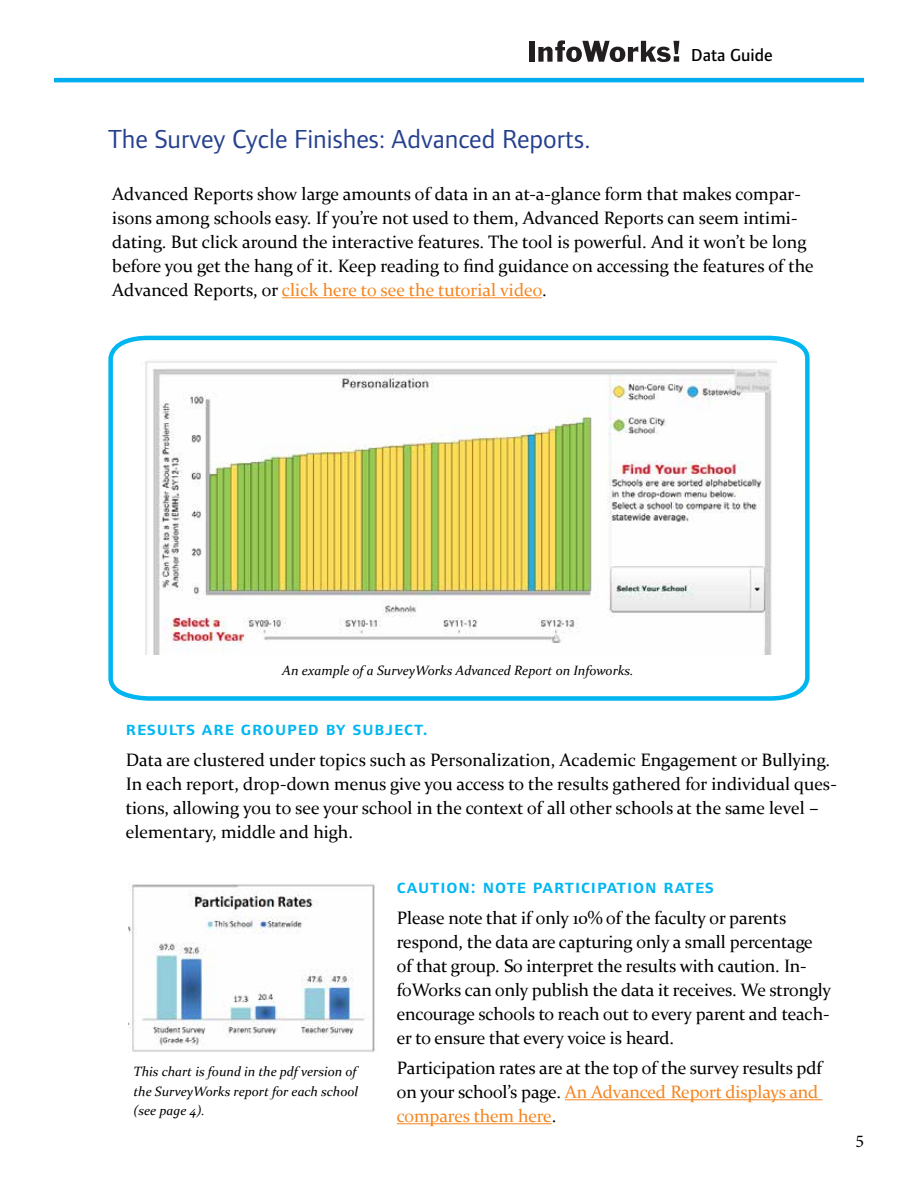
<style>
.page{position:relative;width:918px;height:1188px;background:#fff}
.page>*{position:absolute;margin:0;border:0;box-sizing:border-box;transform-origin:0 0}
.t1{font:27px "Foundry Form Sans";color:#25408f}
.t2{font:19.5px "Foundry Form Sans Demi SC";letter-spacing:.05em;color:#00b6f1}
.t3{font:18px/24px "Constantia";color:#000}
.t4{font:500 18px "Foundry Form Sans";color:#000}
.t5{font:18px "Minion Pro";color:#000}
.t6{font:italic 13.5px/19.5px "Constantia";color:#000;text-align:justify}
.s1{color:#f68621}
</style>
<div class="page">
<div style="left:529px;top:41px;width:6px;height:21px;background:#231f20"></div>
<svg style="left:538px;top:40px;width:141px;height:22px"></svg>
<hr style="left:54px;top:78px;width:810px;height:4px;background:#00aeef">
<svg style="left:108px;top:335px;width:702px;height:366px"></svg>
<img style="left:142px;top:359px;width:634px;height:295px">
<hr style="left:565px;top:1099px;width:258px;height:1px;background:#f68621">
<hr style="left:397px;top:1123px;width:155px;height:1px;background:#f68621">
<img style="left:129px;top:884px;width:246px;height:168px">
<hr style="left:282px;top:297px;width:260px;height:1px;background:#f68621">
<h1 class="t1" style="left:108px;top:123px;width:484px">The Survey Cycle Finishes: Advanced Reports.</h1>
<p class="t4" style="left:691px;top:45px;width:83px">Data Guide</p>
<p class="t3" style="left:112px;top:182px;width:703px">Advanced Reports show large amounts of data in an at-a-glance form that makes compar&shy;isons among schools easy. If you’re not used to them, Advanced Reports can seem intimi&shy;dating. But click around the interactive features. The tool is powerful. And it won’t be long before you get the hang of it. Keep reading to find guidance on accessing the features of the Advanced Reports, or <span class="s1">click here to see the tutorial video</span>.</p>
<p class="t6" style="left:282px;top:660px;width:353px">An example of a SurveyWorks Advanced Report on Infoworks.</p>
<p class="t2" style="left:126px;top:718px;width:303px">results are grouped by subject.</p>
<p class="t3" style="left:126px;top:747px;width:713px">Data are clustered under topics such as Personalization, Academic Engagement or Bullying.<br>In each report, drop-down menus give you access to the results gathered for individual ques&shy;tions, allowing you to see your school in the context of all other schools at the same level – elementary, middle and high.</p>
<p class="t6" style="left:134px;top:1061px;width:226px">This chart is found in the pdf version of the SurveyWorks report for each school (see page 4).</p>
<p class="t2" style="left:397px;top:876px;width:319px">caution: note participation rates</p>
<p class="t3" style="left:397px;top:905px;width:436px">Please note that if only 10% of the faculty or parents respond, the data are capturing only a small percentage of that group. So interpret the results with caution. In&shy;foWorks can only publish the data it receives. We strongly encourage schools to reach out to every parent and teach&shy;er to ensure that every voice is heard.</p>
<p class="t3" style="left:397px;top:1055px;width:427px">Participation rates are at the top of the survey results pdf on your school’s page. <span class="s1">An Advanced Report displays and compares them here</span>.</p>
<p class="t5" style="left:855px;top:1129px;width:10px">5</p>
</div>
